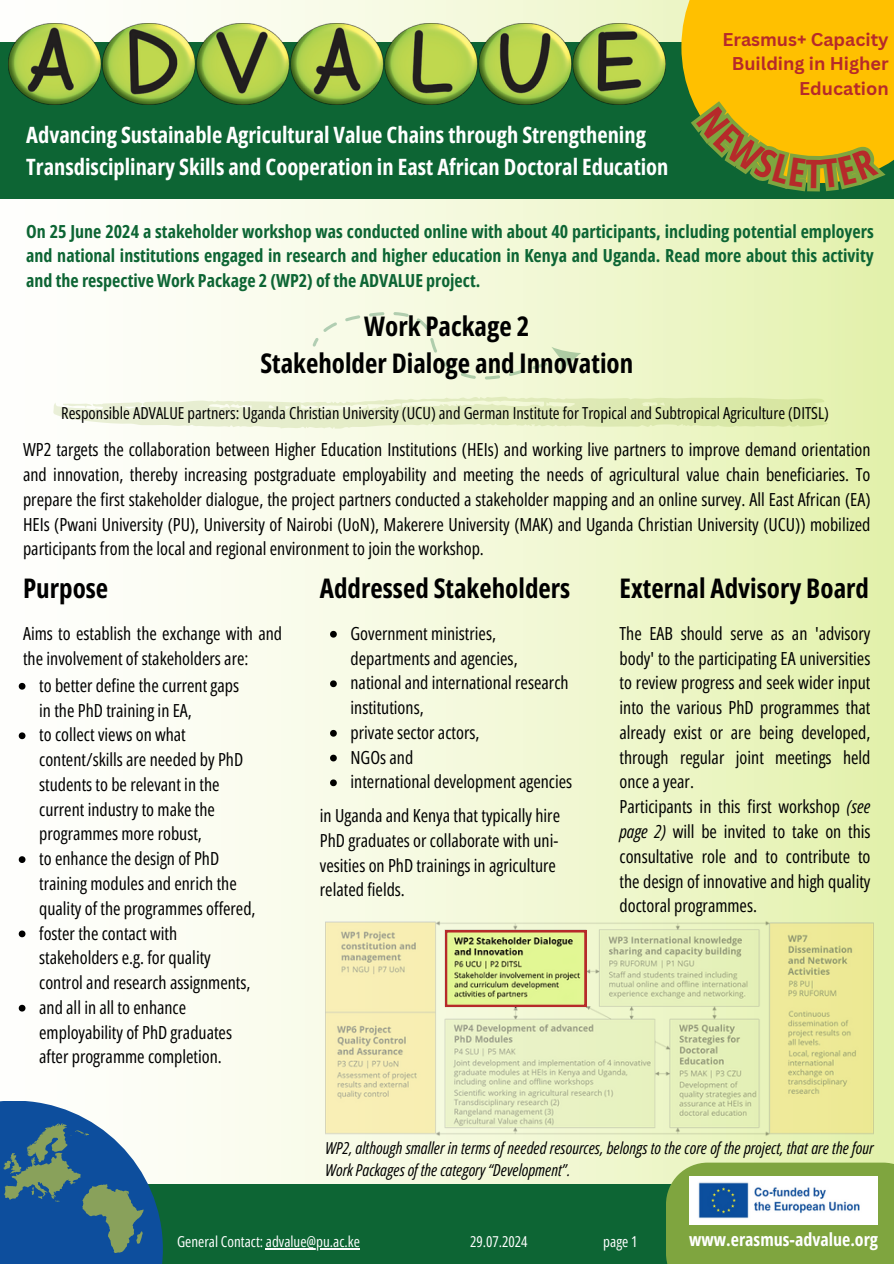
<style>
.page{position:relative;width:894px;height:1264px;background:#fff}
.page>*{position:absolute;margin:0;border:0;box-sizing:border-box;transform-origin:0 0}
.t1{font:700 27px/37.2px "Open Sans Condensed";color:#000;text-align:center}
.t2{font:700 22.5px/31.5px "Open Sans Condensed";color:#fff}
.t3{font:18px/24.8px "Open Sans Condensed";color:#000}
.t4{font:700 18px/24.8px "Open Sans Condensed";color:#0d6534;text-align:justify}
.t5{font:700 18px/24.8px "Canva Sans";color:#b62a2a;text-align:right}
.t6{font:700 18px "Open Sans Condensed";color:#fff}
.t7{font:italic 16.5px/22.5px "Open Sans Condensed";color:#000}
.t8{font:16.5px "Open Sans Condensed";color:#000}
.t9{font:15px "Open Sans Condensed";color:#fff}
.s1{font-style:italic}
</style>
<div class="page">
<div style="left:0;top:0;width:893px;height:1263px;background:linear-gradient(to right,#fff,#e5f2b1)"></div>
<div style="left:4px;top:1184px;width:889px;height:79px;background:#0d6534"></div>
<svg style="left:0;top:1100px;width:163px;height:163px;fill:#0d4e9d"></svg>
<svg style="left:3px;top:1123px;width:140px;height:129px;background:#396c91"></svg>
<svg style="left:312px;top:312px;width:269px;height:67px;background:#f1f7db"></svg>
<div style="left:0;top:42px;width:893px;height:156px;background:#0d6534"></div>
<img style="left:8px;top:23px;width:657px;height:81px">
<div style="left:681px;top:0;width:212px;height:183px;background:#ffc000"></div>
<svg style="left:53px;top:396px;width:777px;height:33px;background:#e6efc7"></svg>
<img style="left:325px;top:920px;width:548px;height:216px">
<div style="left:665px;top:1162px;width:228px;height:101px;background:#7fa53f"></div>
<div style="left:689px;top:1175px;width:188px;height:49px;background:#fff"></div>
<img style="left:698px;top:1182px;width:162px;height:36px">
<svg style="left:445px;top:930px;width:141px;height:76px;background:#c7cc7c"></svg>
<svg style="left:19px;top:683px;width:6px;height:6px"></svg>
<svg style="left:19px;top:732px;width:6px;height:7px"></svg>
<svg style="left:19px;top:856px;width:6px;height:7px"></svg>
<svg style="left:19px;top:930px;width:6px;height:7px"></svg>
<svg style="left:19px;top:1004px;width:6px;height:7px"></svg>
<svg style="left:330px;top:631px;width:7px;height:6px"></svg>
<svg style="left:330px;top:680px;width:7px;height:7px"></svg>
<svg style="left:330px;top:730px;width:7px;height:6px"></svg>
<svg style="left:330px;top:754px;width:7px;height:7px"></svg>
<svg style="left:330px;top:779px;width:7px;height:7px"></svg>
<hr style="left:266px;top:1248px;width:94px;height:1px;background:#fff">
<svg style="left:650px;top:96px;width:242px;height:182px"></svg>
<h1 class="t2" style="left:26px;top:119px;width:643px">Advancing Sustainable Agricultural Value Chains through Strengthening<br>Transdisciplinary Skills and Cooperation in East African Doctoral Education</h1>
<h4 class="t5" style="left:722px;top:26px;width:168px">Erasmus+ Capacity<br>Building in Higher<br>Education</h4>
<p class="t4" style="left:26px;top:218px;width:848px">On 25 June 2024 a stakeholder workshop was conducted online with about 40 participants, including potential employers and national institutions engaged in research and higher education in Kenya and Uganda. Read more about this activity and the respective Work Package 2 (WP2) of the ADVALUE project.</p>
<h4 class="t1" style="left:260px;top:307px;width:374px">Work Package 2<br>Stakeholder Dialoge and Innovation</h4>
<p class="t8" style="left:61px;top:401px;width:769px">Responsible ADVALUE partners: Uganda Christian University (UCU) and German Institute for Tropical and Subtropical Agriculture (DITSL)</p>
<p class="t3" style="left:23px;top:437px;width:848px;text-align:justify">WP2 targets the collaboration between Higher Education Institutions (HEIs) and working live partners to improve demand orientation and innovation, thereby increasing postgraduate employability and meeting the needs of agricultural value chain beneficiaries. To prepare the first stakeholder dialogue, the project partners conducted a stakeholder mapping and an online survey. All East African (EA)<br>HEIs (Pwani University (PU), University of Nairobi (UoN), Makerere University (MAK) and Uganda Christian University (UCU)) mobilized participants from the local and regional environment to join the workshop.</p>
<p class="t1" style="left:23px;top:569px;width:87px">Purpose</p>
<p class="t3" style="left:23px;top:620px;width:260px">Aims to establish the exchange with and the involvement of stakeholders are:</p>
<p class="t3" style="left:39px;top:672px;width:201px">to better define the current gaps in the PhD training in EA,</p>
<p class="t3" style="left:39px;top:722px;width:205px">to collect views on what content/skills are needed by PhD students to be relevant in the current industry to make the programmes more robust,</p>
<p class="t3" style="left:39px;top:845px;width:218px">to enhance the design of PhD training modules and enrich the quality of the programmes offered,</p>
<h5 class="t3" style="left:39px;top:920px;width:213px">foster the contact with stakeholders e.g. for quality control and research assignments,</h5>
<p class="t3" style="left:39px;top:994px;width:194px">and all in all to enhance employability of PhD graduates after programme completion.</p>
<h1 class="t1" style="left:320px;top:569px;width:252px">Addressed Stakeholders</h1>
<h4 class="t3" style="left:350px;top:620px;width:168px">Government ministries, departments and agencies,</h4>
<p class="t3" style="left:350px;top:670px;width:219px">national and international research institutions,</p>
<p class="t3" style="left:350px;top:719px;width:130px">private sector actors,</p>
<p class="t3" style="left:350px;top:744px;width:223px">NGOs and<br>international development agencies</p>
<p class="t3" style="left:320px;top:802px;width:241px">in Uganda and Kenya that typically hire PhD graduates or collaborate with uni&shy;vesities on PhD trainings in agriculture related fields.</p>
<h5 class="t1" style="left:619px;top:569px;width:251px">External Advisory Board</h5>
<p class="t3" style="left:619px;top:620px;width:252px">The EAB should serve as an 'advisory body' to the participating EA universities to review progress and seek wider input into the various PhD programmes that already exist or are being developed, through regular joint meetings held once a year.<br>Participants in this first workshop <span class="s1">(see page 2)</span> will be invited to take on this consultative role and to contribute to the design of innovative and high quality doctoral programmes.</p>
<p class="t7" style="left:325px;top:1136px;width:549px">WP2, although smaller in terms of needed resources, belongs to the core of the project, that are the four<br>Work Packages of the category “Development”.</p>
<p class="t9" style="left:177px;top:1231px;width:184px">General Contact: advalue@pu.ac.ke</p>
<p class="t9" style="left:470px;top:1231px;width:59px">29.07.2024</p>
<p class="t9" style="left:603px;top:1231px;width:36px">page 1</p>
<p class="t6" style="left:689px;top:1227px;width:190px">www.erasmus-advalue.org</p>
</div>
